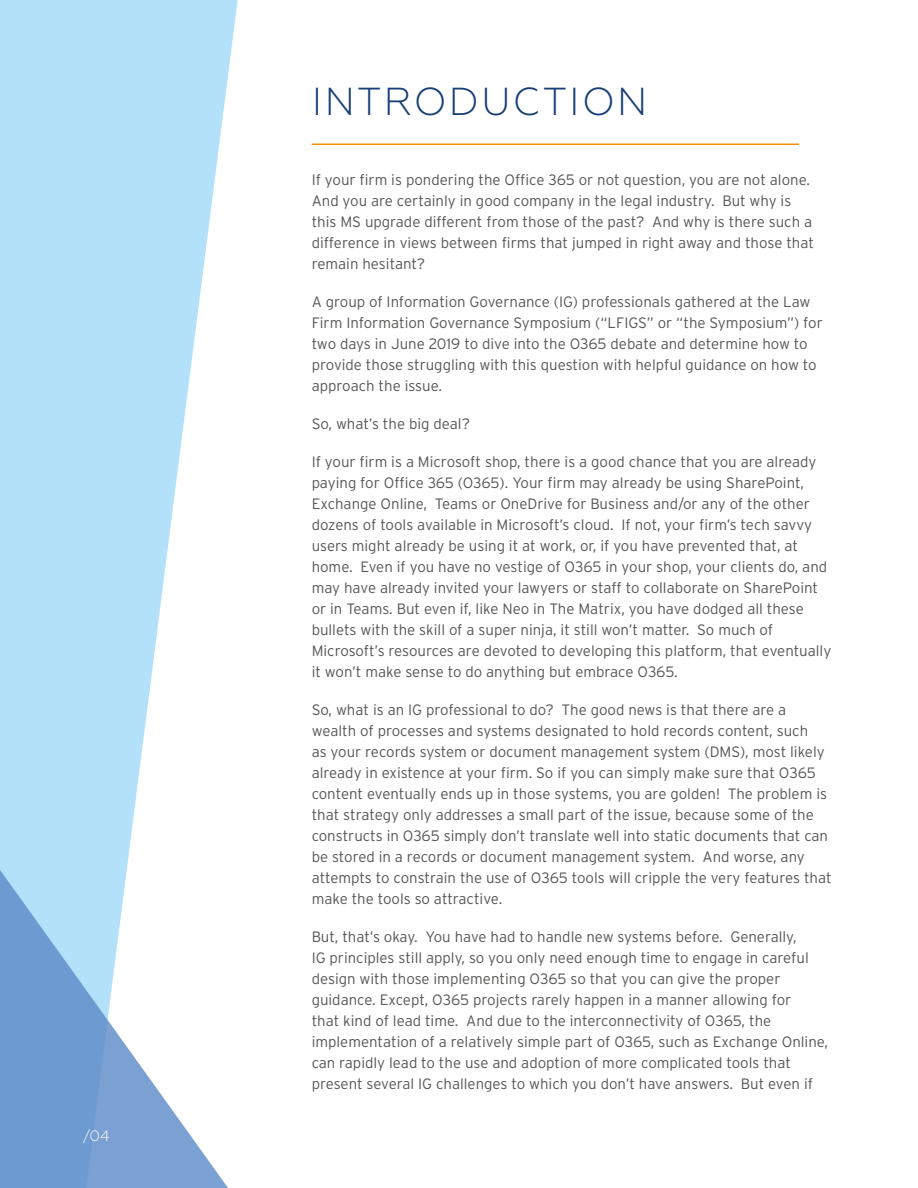
<style>
.page{position:relative;width:918px;height:1188px;background:#fff}
.page>*{position:absolute;margin:0;border:0;box-sizing:border-box;transform-origin:0 0}
.t1{font:300 39px "Geometria";letter-spacing:.06em;color:#193f76}
.t2{font:300 15px/21px "Interstate";color:#575756}
.t3{font:300 15px "Geometria";color:#fff}
</style>
<div class="page">
<hr style="left:312px;top:144px;width:487px;height:1px;background:#f39200">
<svg style="left:0;top:0;width:238px;height:852px;fill:#b3e1f9"></svg>
<svg style="left:0;top:852px;width:228px;height:336px"></svg>
<p class="t3" style="left:83px;top:1127px;width:28px">/04</p>
<h1 class="t1" style="left:312px;top:79px;width:337px">INTRODUCTION</h1>
<p class="t2" style="left:312px;top:169px;width:504px">If your firm is pondering the Office 365 or not question, you are not alone.<br>And you are certainly in good company in the legal industry. But why is this MS upgrade different from those of the past? And why is there such a difference in views between firms that jumped in right away and those that remain hesitant?</p>
<p class="t2" style="left:312px;top:291px;width:513px">A group of Information Governance (IG) professionals gathered at the Law Firm Information Governance Symposium (“LFIGS” or “the Symposium”) for two days in June 2019 to dive into the O365 debate and determine how to provide those struggling with this question with helpful guidance on how to approach the issue.</p>
<p class="t2" style="left:312px;top:413px;width:160px">So, what’s the big deal?</p>
<p class="t2" style="left:312px;top:451px;width:521px">If your firm is a Microsoft shop, there is a good chance that you are already paying for Office 365 (O365). Your firm may already be using SharePoint, Exchange Online, Teams or OneDrive for Business and/or any of the other dozens of tools available in Microsoft’s cloud. If not, your firm’s tech savvy users might already be using it at work, or, if you have prevented that, at home. Even if you have no vestige of O365 in your shop, your clients do, and may have already invited your lawyers or staff to collaborate on SharePoint or in Teams. But even if, like Neo in The Matrix, you have dodged all these bullets with the skill of a super ninja, it still won’t matter. So much of Microsoft’s resources are devoted to developing this platform, that eventually it won’t make sense to do anything but embrace O365.</p>
<p class="t2" style="left:312px;top:699px;width:522px">So, what is an IG professional to do? The good news is that there are a wealth of processes and systems designated to hold records content, such<br>as your records system or document management system (DMS), most likely already in existence at your firm. So if you can simply make sure that O365 content eventually ends up in those systems, you are golden! The problem is that strategy only addresses a small part of the issue, because some of the constructs in O365 simply don’t translate well into static documents that can be stored in a records or document management system. And worse, any attempts to constrain the use of O365 tools will cripple the very features that make the tools so attractive.</p>
<p class="t2" style="left:312px;top:926px;width:518px">But, that’s okay. You have had to handle new systems before. Generally,<br>IG principles still apply, so you only need enough time to engage in careful design with those implementing O365 so that you can give the proper guidance. Except, O365 projects rarely happen in a manner allowing for<br>that kind of lead time. And due to the interconnectivity of O365, the implementation of a relatively simple part of O365, such as Exchange Online, can rapidly lead to the use and adoption of more complicated tools that present several IG challenges to which you don’t have answers. But even if</p>
</div>
